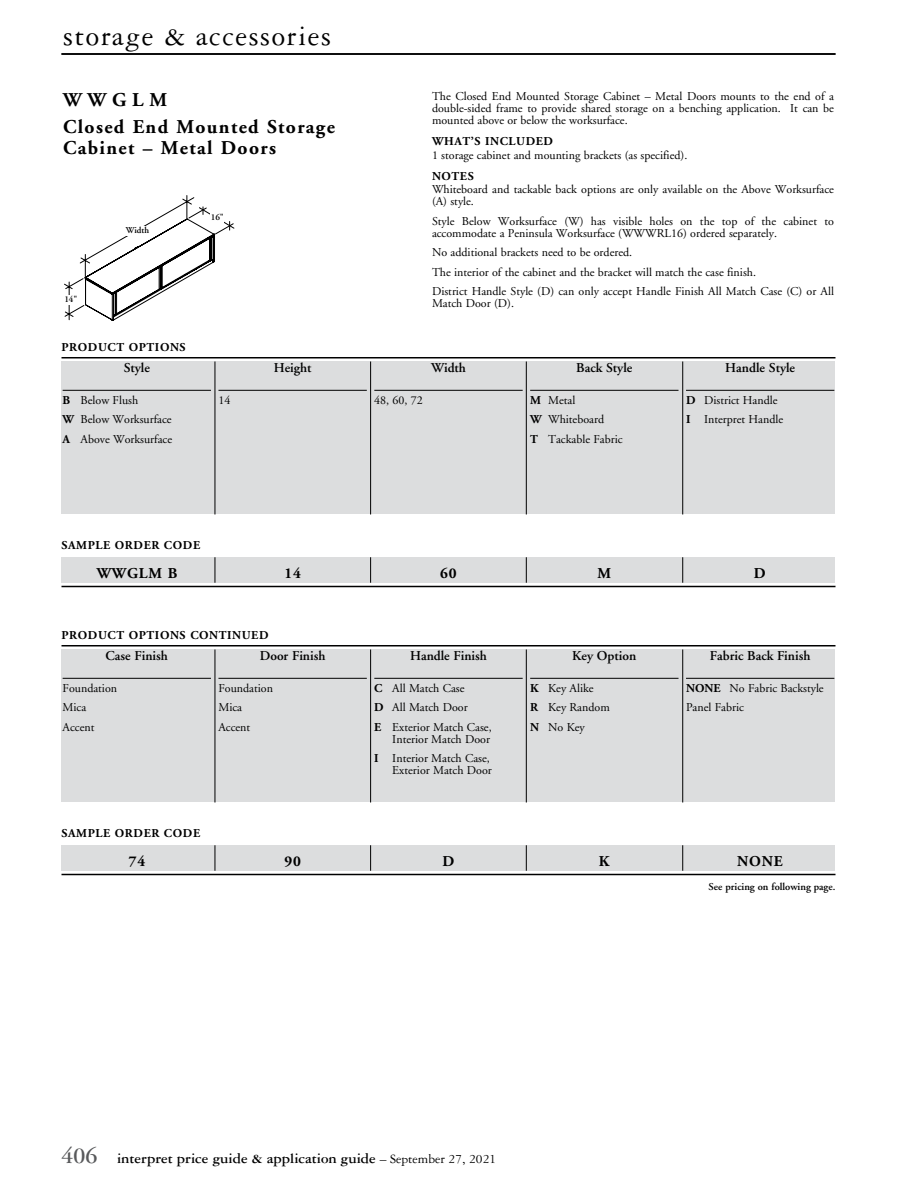
<style>
.page{position:relative;width:918px;height:1188px;background:#fff}
.page>*{position:absolute;margin:0;border:0;box-sizing:border-box;transform-origin:0 0}
.t1{font:30px "Garamond Three";letter-spacing:.05em;color:#000}
.t2{font:700 19.5px/27px "Adobe Garamond";letter-spacing:.07em;color:#000}
.t3{font:700 15px "Garamond Three";color:#000}
.t4{font:700 15px "Adobe Garamond";letter-spacing:.05em;color:#000}
.t5{font:600 13.5px "Adobe Garamond";color:#000}
.t6{font:12px/19.5px "Adobe Garamond";color:#000}
.t7{font:700 12px "Adobe Garamond";letter-spacing:.05em;color:#000}
.t8{font:600 10.5px "Adobe Garamond";color:#000}
.t9{font:600 9px "Adobe Garamond";color:#000}
.s1{font-weight:700}
.s2{font-size:24px;color:#58595b}
.s3{font-weight:400;font-size:13.5px}
</style>
<div class="page">
<hr style="left:62px;top:53px;width:774px;height:2px;background:#000">
<div style="left:62px;top:362px;width:774px;height:152px;background:#dcddde"></div>
<hr style="left:63px;top:390px;width:148px;height:1px;background:#000">
<hr style="left:218px;top:390px;width:149px;height:1px;background:#000">
<hr style="left:374px;top:390px;width:149px;height:1px;background:#000">
<hr style="left:530px;top:390px;width:149px;height:1px;background:#000">
<hr style="left:686px;top:390px;width:148px;height:1px;background:#000">
<hr style="left:62px;top:357px;width:774px;height:1px;background:#000">
<hr style="left:215px;top:362px;width:1px;height:152px;background:#000">
<hr style="left:370px;top:362px;width:1px;height:152px;background:#000">
<hr style="left:62px;top:586px;width:774px;height:1px;background:#000">
<div style="left:62px;top:557px;width:774px;height:26px;background:#dcddde"></div>
<svg style="left:215px;top:557px;width:1px;height:26px"></svg>
<svg style="left:370px;top:557px;width:1px;height:26px"></svg>
<hr style="left:526px;top:362px;width:1px;height:153px;background:#000">
<svg style="left:526px;top:557px;width:1px;height:26px"></svg>
<hr style="left:682px;top:362px;width:1px;height:153px;background:#000">
<svg style="left:682px;top:557px;width:1px;height:26px"></svg>
<div style="left:62px;top:650px;width:774px;height:152px;background:#dcddde"></div>
<hr style="left:63px;top:678px;width:148px;height:1px;background:#000">
<hr style="left:218px;top:678px;width:149px;height:1px;background:#000">
<hr style="left:374px;top:678px;width:149px;height:1px;background:#000">
<hr style="left:530px;top:678px;width:149px;height:1px;background:#000">
<hr style="left:686px;top:678px;width:148px;height:1px;background:#000">
<hr style="left:62px;top:645px;width:774px;height:1px;background:#000">
<hr style="left:215px;top:650px;width:1px;height:152px;background:#000">
<hr style="left:370px;top:650px;width:1px;height:152px;background:#000">
<hr style="left:62px;top:874px;width:774px;height:1px;background:#000">
<div style="left:62px;top:845px;width:774px;height:26px;background:#dcddde"></div>
<svg style="left:215px;top:845px;width:1px;height:26px"></svg>
<svg style="left:370px;top:845px;width:1px;height:26px"></svg>
<hr style="left:526px;top:650px;width:1px;height:153px;background:#000">
<svg style="left:526px;top:845px;width:1px;height:26px"></svg>
<hr style="left:682px;top:650px;width:1px;height:153px;background:#000">
<svg style="left:682px;top:845px;width:1px;height:26px"></svg>
<svg style="left:64px;top:195px;width:171px;height:126px"></svg>
<div style="left:64px;top:295px;width:14px;height:10px;background:#fff"></div>
<div style="left:123px;top:226px;width:29px;height:10px;background:#fff"></div>
<div style="left:211px;top:213px;width:13px;height:9px;background:#fff"></div>
<h1 class="t1" style="left:63px;top:20px;width:270px">storage &amp; accessories</h1>
<h2 class="t2" style="left:63px;top:86px;width:273px">WWGLM<br>Closed End Mounted Storage</h2>
<h2 class="t2" style="left:63px;top:134px;width:215px">Cabinet – Metal Doors</h2>
<p class="t9" style="left:64px;top:294px;width:15px">14"</p>
<p class="t9" style="left:126px;top:225px;width:25px">Width</p>
<p class="t7" style="left:62px;top:340px;width:126px">PRODUCT OPTIONS</p>
<p class="t5" style="left:124px;top:361px;width:28px">Style</p>
<p class="t6" style="left:63px;top:391px;width:111px"><span class="s1">B</span> Below Flush<br><span class="s1">W</span> Below Worksurface<br><span class="s1">A</span> Above Worksurface</p>
<p class="t9" style="left:211px;top:212px;width:15px">16"</p>
<p class="t6" style="left:218px;top:391px;width:13px">14</p>
<p class="t5" style="left:274px;top:361px;width:39px">Height</p>
<p class="t6" style="left:432px;top:91px;width:404px;line-height:12px;text-align:justify">The Closed End Mounted Storage Cabinet – Metal Doors mounts to the end of a double-sided frame to provide shared storage on a benching application. It can be mounted above or below the worksurface.</p>
<p class="t7" style="left:432px;top:135px;width:123px">WHAT’S INCLUDED</p>
<p class="t6" style="left:432px;top:146px;width:255px">1 storage cabinet and mounting brackets (as specified).</p>
<p class="t7" style="left:432px;top:169px;width:43px">NOTES</p>
<p class="t6" style="left:432px;top:184px;width:404px;line-height:12px">Whiteboard and tackable back options are only available on the Above Worksurface (A) style.</p>
<p class="t6" style="left:432px;top:215px;width:403px;line-height:12px">Style Below Worksurface (W) has visible holes on the top of the cabinet to accommodate a Peninsula Worksurface (WWWRL16) ordered separately.</p>
<p class="t6" style="left:432px;top:243px;width:404px">No additional brackets need to be ordered.<br>The interior of the cabinet and the bracket will match the case finish.<br>District Handle Style (D) can only accept Handle Finish All Match Case (C) or All</p>
<p class="t6" style="left:432px;top:294px;width:82px">Match Door (D).</p>
<p class="t5" style="left:431px;top:361px;width:36px">Width</p>
<p class="t6" style="left:374px;top:391px;width:50px">48, 60, 72</p>
<p class="t5" style="left:576px;top:361px;width:58px">Back Style</p>
<p class="t6" style="left:530px;top:391px;width:94px"><span class="s1">M</span> Metal<br><span class="s1">W</span> Whiteboard<br><span class="s1">T</span> Tackable Fabric</p>
<p class="t5" style="left:725px;top:361px;width:71px">Handle Style</p>
<p class="t6" style="left:686px;top:391px;width:99px"><span class="s1">D</span> District Handle<br><span class="s1">I</span> Interpret Handle</p>
<p class="t7" style="left:62px;top:538px;width:140px">SAMPLE ORDER CODE</p>
<p class="t4" style="left:97px;top:565px;width:82px">WWGLM B</p>
<p class="t4" style="left:285px;top:565px;width:18px">14</p>
<p class="t4" style="left:440px;top:565px;width:18px">60</p>
<p class="t4" style="left:597px;top:565px;width:15px">M</p>
<p class="t4" style="left:754px;top:565px;width:13px">D</p>
<p class="t7" style="left:62px;top:628px;width:209px">PRODUCT OPTIONS CONTINUED</p>
<p class="t5" style="left:106px;top:649px;width:64px">Case Finish</p>
<p class="t6" style="left:63px;top:679px;width:56px">Foundation<br>Mica<br>Accent</p>
<p class="t5" style="left:260px;top:649px;width:67px">Door Finish</p>
<p class="t6" style="left:218px;top:679px;width:56px">Foundation<br>Mica<br>Accent</p>
<p class="t5" style="left:410px;top:649px;width:78px">Handle Finish</p>
<p class="t6" style="left:374px;top:679px;width:119px"><span class="s1">C</span> All Match Case<br><span class="s1">D</span> All Match Door<br><span class="s1">E</span> Exterior Match Case,</p>
<p class="t6" style="left:374px;top:730px;width:117px;text-align:right">Interior Match Door<br><span class="s1">I</span> Interior Match Case,</p>
<p class="t6" style="left:392px;top:761px;width:101px">Exterior Match Door</p>
<p class="t5" style="left:572px;top:649px;width:66px">Key Option</p>
<p class="t6" style="left:530px;top:679px;width:81px"><span class="s1">K</span> Key Alike<br><span class="s1">R</span> Key Random<br><span class="s1">N</span> No Key</p>
<p class="t5" style="left:710px;top:649px;width:102px">Fabric Back Finish</p>
<p class="t6" style="left:686px;top:679px;width:139px"><span class="s1">NONE</span> No Fabric Backstyle<br>Panel Fabric</p>
<p class="t7" style="left:62px;top:826px;width:140px">SAMPLE ORDER CODE</p>
<p class="t4" style="left:129px;top:853px;width:18px">74</p>
<p class="t4" style="left:285px;top:853px;width:18px">90</p>
<p class="t4" style="left:443px;top:853px;width:13px">D</p>
<p class="t4" style="left:599px;top:853px;width:12px">K</p>
<p class="t4" style="left:737px;top:853px;width:47px">NONE</p>
<p class="t8" style="left:709px;top:881px;width:128px">See pricing on following page.</p>
<p class="t3" style="left:62px;top:1150px;width:436px"><span class="s2">406</span> interpret price guide &amp; application guide <span class="s3">– September 27, 2021</span></p>
</div>
